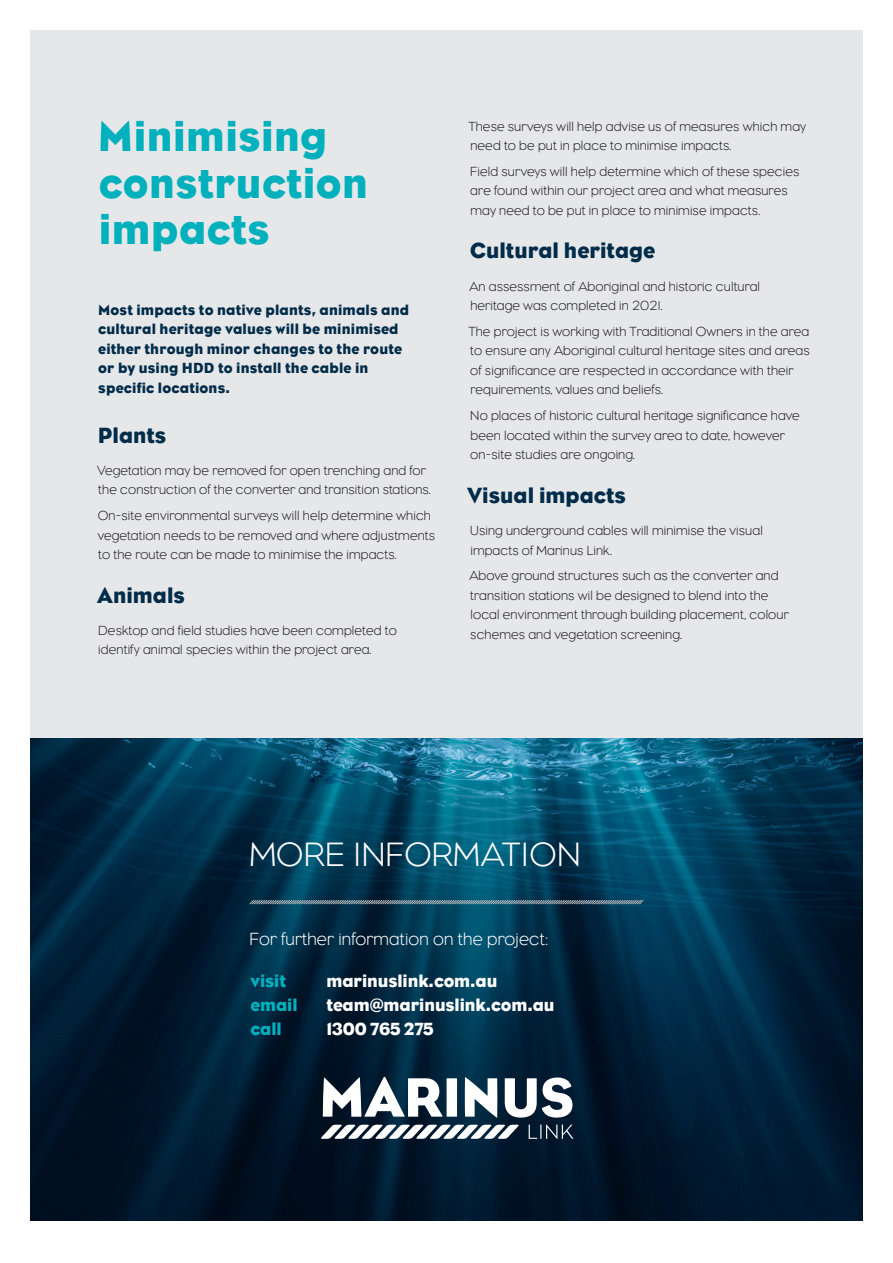
<style>
.page{position:relative;width:893px;height:1263px;background:#fff}
.page>*{position:absolute;margin:0;border:0;box-sizing:border-box;transform-origin:0 0}
.H1_no_span{font:43.5px/46.5px "Eagle";letter-spacing:.01em;color:#00b0bc}
.Heading_2_H2{font:300 34.5px "Eagle";letter-spacing:.01em;color:#fff}
.Heading_3_Bold_Dark{font:22.5px "Eagle";color:#002c49}
.Contact_us{font:18px/24px "Eagle";letter-spacing:-.005em;color:#fff}
.Contact_us-2{font:300 18px "Eagle";letter-spacing:.01em;color:#fff}
.Contact_us-3{font:18px/24px "Eagle";letter-spacing:-.005em;color:#00b0bc}
.Heading_3_Bold_Dark-2{font:15px/19.5px "Eagle";letter-spacing:.01em;color:#002c49}
.t1{font:300 13.5px/19.5px "Eagle";letter-spacing:.01em;color:#231f20}
</style>
<div class="page">
<div style="left:30px;top:30px;width:832px;height:1118px;background:#e6e7e9"></div>
<img style="left:30px;top:739px;width:832px;height:481px">
<svg style="left:249px;top:899px;width:395px;height:6px;background:#4a6c7d"></svg>
<svg style="left:323px;top:1077px;width:120px;height:40px;background:#88959f"></svg>
<div style="left:447px;top:1078px;width:10px;height:39px;background:#fff"></div>
<svg style="left:465px;top:1077px;width:32px;height:41px"></svg>
<svg style="left:505px;top:1077px;width:67px;height:40px;background:#949fa8"></svg>
<svg style="left:529px;top:1124px;width:44px;height:15px"></svg>
<svg style="left:321px;top:1125px;width:199px;height:14px;background:#a5aeb5"></svg>
<p class="H1_no_span" style="left:98px;top:113px;width:271px">Minimising construction impacts</p>
<p class="Heading_3_Bold_Dark-2" style="left:98px;top:300px;width:312px">Most impacts to native plants, animals and cultural heritage values will be minimised either through minor changes to the route or by using HDD to install the cable in specific locations.</p>
<p class="Heading_3_Bold_Dark" style="left:98px;top:422px;width:70px">Plants</p>
<p class="t1" style="left:97px;top:461px;width:335px">Vegetation may be removed for open trenching and for the construction of the converter and transition stations.</p>
<p class="t1" style="left:98px;top:506px;width:339px">On-site environmental surveys will help determine which vegetation needs to be removed and where adjustments to the route can be made to minimise the impacts.</p>
<p class="Heading_3_Bold_Dark" style="left:97px;top:582px;width:89px">Animals</p>
<p class="t1" style="left:98px;top:621px;width:300px">Desktop and field studies have been completed to identify animal species within the project area.</p>
<p class="t1" style="left:468px;top:116px;width:339px">These surveys will help advise us of measures which may need to be put in place to minimise impacts.</p>
<p class="t1" style="left:470px;top:162px;width:331px">Field surveys will help determine which of these species are found within our project area and what measures may need to be put in place to minimise impacts.</p>
<p class="Heading_3_Bold_Dark" style="left:470px;top:238px;width:187px">Cultural heritage</p>
<p class="t1" style="left:469px;top:276px;width:292px">An assessment of Aboriginal and historic cultural heritage was completed in 2021.</p>
<p class="t1" style="left:468px;top:322px;width:343px">The project is working with Traditional Owners in the area to ensure any Aboriginal cultural heritage sites and areas of significance are respected in accordance with their requirements, values and beliefs.</p>
<p class="t1" style="left:470px;top:406px;width:331px">No places of historic cultural heritage significance have been located within the survey area to date, however on-site studies are ongoing.</p>
<p class="Heading_3_Bold_Dark" style="left:467px;top:482px;width:160px">Visual impacts</p>
<p class="t1" style="left:470px;top:521px;width:294px">Using underground cables will minimise the visual impacts of Marinus Link.</p>
<p class="t1" style="left:469px;top:566px;width:321px">Above ground structures such as the converter and transition stations wil be designed to blend into the local environment through building placement, colour schemes and vegetation screening.</p>
<p class="Heading_2_H2" style="left:249px;top:835px;width:333px">MORE INFORMATION</p>
<p class="Contact_us-2" style="left:249px;top:929px;width:300px">For further information on the project:</p>
<p class="Contact_us-3" style="left:251px;top:969px;width:49px">visit email call</p>
<p class="Contact_us" style="left:326px;top:969px;width:230px">marinuslink.com.au team@marinuslink.com.au<br>1300 765 275</p>
</div>
